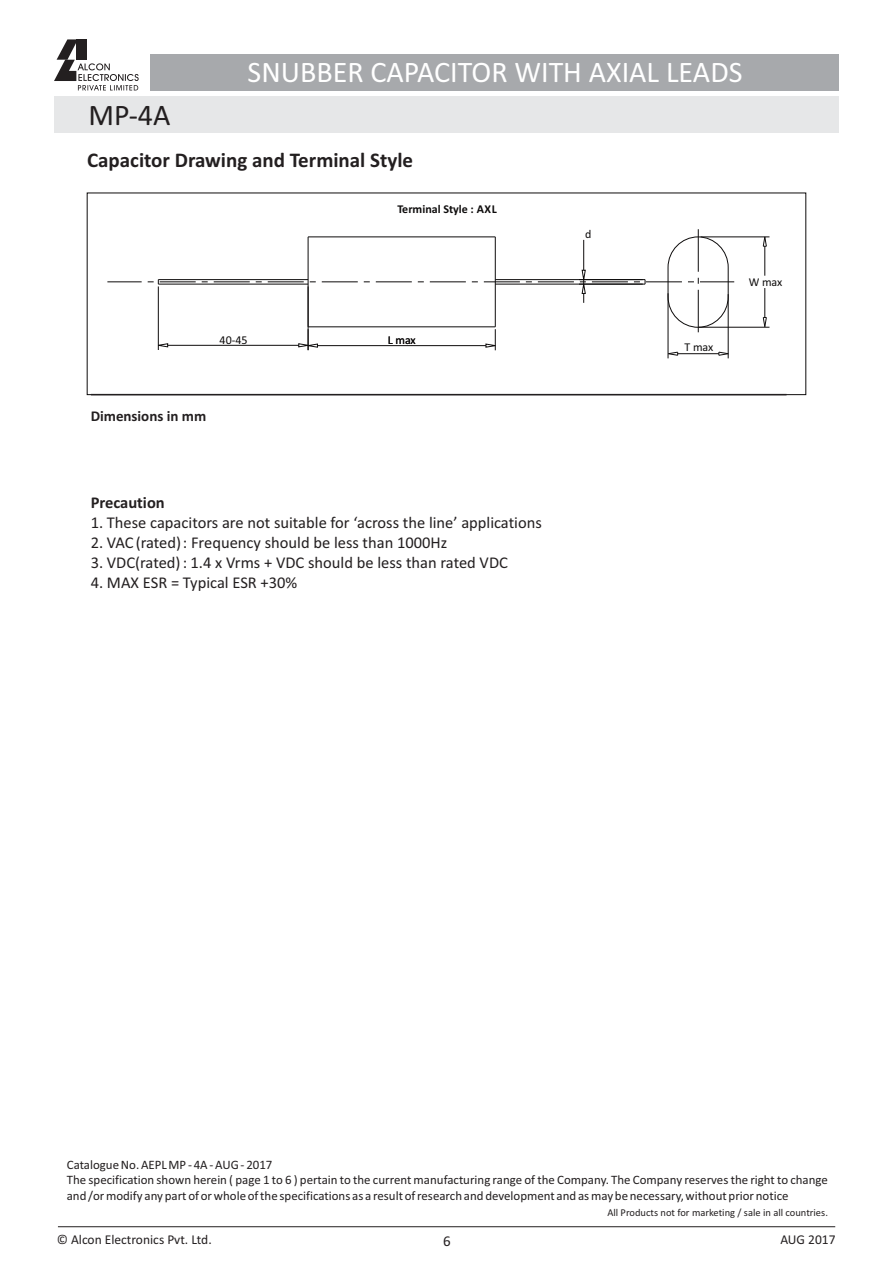
<style>
.page{position:relative;width:893px;height:1263px;background:#fff}
.page>*{position:absolute;margin:0;border:0;box-sizing:border-box;transform-origin:0 0}
.t1{font:30px "Calibri";color:#fff}
.t2{font:30px "Calibri";color:#231f20}
.t3{font:700 21px "Calibri";color:#231f20}
.t4{font:16.5px "Calibri";color:#231f20}
.t5{font:700 16.5px "Calibri";color:#231f20}
.t6{font:700 15px "Calibri";color:#231f20}
.t7{font:15px "Calibri";color:#231f20}
.t8{font:13.5px "Calibri";color:#231f20}
.t9{font:12.9px/15.8px "Calibri";color:#231f20}
.t10{font:12px "Calibri";color:#0e0c0c}
.t11{font:700 12px "Calibri";color:#0e0c0c}
.t12{font:10.5px "Calibri";color:#231f20}
</style>
<div class="page">
<hr style="left:107px;top:281px;width:35px;height:1px;background:#0e0c0c">
<hr style="left:160px;top:281px;width:36px;height:1px;background:#0e0c0c">
<hr style="left:214px;top:281px;width:36px;height:1px;background:#0e0c0c">
<hr style="left:268px;top:281px;width:36px;height:1px;background:#0e0c0c">
<hr style="left:322px;top:281px;width:36px;height:1px;background:#0e0c0c">
<hr style="left:376px;top:281px;width:36px;height:1px;background:#0e0c0c">
<hr style="left:430px;top:281px;width:36px;height:1px;background:#0e0c0c">
<hr style="left:484px;top:281px;width:36px;height:1px;background:#0e0c0c">
<hr style="left:538px;top:281px;width:36px;height:1px;background:#0e0c0c">
<hr style="left:592px;top:281px;width:36px;height:1px;background:#0e0c0c">
<hr style="left:646px;top:281px;width:36px;height:1px;background:#0e0c0c">
<hr style="left:700px;top:281px;width:34px;height:1px;background:#0e0c0c">
<hr style="left:308px;top:236px;width:187px;height:1px;background:#0e0c0c">
<hr style="left:308px;top:326px;width:187px;height:1px;background:#0e0c0c">
<hr style="left:158px;top:284px;width:150px;height:1px;background:#0e0c0c">
<hr style="left:158px;top:279px;width:150px;height:1px;background:#0e0c0c">
<svg style="left:148px;top:280px;width:11px;height:4px"></svg>
<hr style="left:308px;top:237px;width:1px;height:90px;background:#0e0c0c">
<hr style="left:495px;top:284px;width:150px;height:1px;background:#0e0c0c">
<hr style="left:495px;top:279px;width:150px;height:1px;background:#0e0c0c">
<hr style="left:495px;top:237px;width:1px;height:90px;background:#0e0c0c">
<svg style="left:634px;top:280px;width:12px;height:4px"></svg>
<hr style="left:701px;top:236px;width:68px;height:1px;background:#0e0c0c">
<hr style="left:699px;top:327px;width:70px;height:1px;background:#0e0c0c">
<hr style="left:764px;top:246px;width:1px;height:30px;background:#0e0c0c">
<svg style="left:762px;top:236px;width:5px;height:11px"></svg>
<svg style="left:762px;top:288px;width:5px;height:40px"></svg>
<hr style="left:698px;top:229px;width:1px;height:43px;background:#0e0c0c">
<svg style="left:688px;top:278px;width:11px;height:6px"></svg>
<hr style="left:698px;top:290px;width:1px;height:42px;background:#0e0c0c">
<hr style="left:668px;top:293px;width:1px;height:65px;background:#0e0c0c">
<hr style="left:728px;top:294px;width:1px;height:64px;background:#0e0c0c">
<hr style="left:678px;top:353px;width:41px;height:1px;background:#0e0c0c">
<svg style="left:667px;top:351px;width:11px;height:5px"></svg>
<svg style="left:718px;top:351px;width:11px;height:5px"></svg>
<hr style="left:158px;top:286px;width:1px;height:64px;background:#0e0c0c">
<hr style="left:308px;top:286px;width:1px;height:64px;background:#0e0c0c">
<hr style="left:168px;top:345px;width:131px;height:1px;background:#0e0c0c">
<svg style="left:157px;top:343px;width:12px;height:5px"></svg>
<hr style="left:317px;top:345px;width:169px;height:1px;background:#0e0c0c">
<svg style="left:298px;top:329px;width:20px;height:21px"></svg>
<svg style="left:485px;top:329px;width:11px;height:21px"></svg>
<hr style="left:583px;top:240px;width:1px;height:30px;background:#0e0c0c">
<svg style="left:580px;top:269px;width:6px;height:34px"></svg>
<div style="left:668px;top:237px;width:60px;height:91px;border:1px solid #0e0c0c;border-radius:30px"></div>
<div style="left:54px;top:97px;width:785px;height:36px;background:#e6e7e8"></div>
<div style="left:150px;top:54px;width:689px;height:36px;background:#a7a9ac"></div>
<svg style="left:54px;top:39px;width:85px;height:51px"></svg>
<hr style="left:91px;top:394px;width:696px;height:1px;background:#231f20">
<hr style="left:58px;top:1226px;width:777px;height:1px;background:#231f20">
<h1 class="t2" style="left:88px;top:102px;width:84px">MP-4A</h1>
<h1 class="t1" style="left:248px;top:59px;width:496px">SNUBBER CAPACITOR WITH AXIAL LEADS</h1>
<h2 class="t3" style="left:87px;top:151px;width:327px">Capacitor Drawing and Terminal Style</h2>
<p class="t10" style="left:220px;top:335px;width:30px">40-45</p>
<p class="t6" style="left:91px;top:409px;width:117px">Dimensions in mm</p>
<p class="t11" style="left:397px;top:204px;width:101px">Terminal Style : AXL</p>
<p class="t10" style="left:388px;top:335px;width:30px">L max</p>
<p class="t5" style="left:91px;top:495px;width:76px">Precaution</p>
<p class="t4" style="left:91px;top:515px;width:453px">1. These capacitors are not suitable for ‘across the line’ applications</p>
<p class="t4" style="left:91px;top:535px;width:358px">2. VAC(rated) : Frequency should be less than 1000Hz</p>
<p class="t4" style="left:91px;top:556px;width:419px">3. VDC(rated) : 1.4 x Vrms + VDC should be less than rated VDC</p>
<p class="t4" style="left:91px;top:576px;width:208px">4. MAX ESR = Typical ESR +30%</p>
<p class="t10" style="left:585px;top:229px;width:8px">d</p>
<p class="t10" style="left:684px;top:342px;width:30px">T max</p>
<p class="t10" style="left:749px;top:276px;width:35px">W max</p>
<p class="t9" style="left:67px;top:1157px;width:763px">Catalogue No. AEPLMP - 4A - AUG - 2017<br>The specification shown herein ( page 1 to 6 ) pertain to the current manufacturing range of the Company. The Company reserves the right to change and /or modify any part of or whole of the specifications as a result of research and development and as may be necessary, without prior notice</p>
<p class="t12" style="left:607px;top:1208px;width:222px">All Products not for marketing / sale in all countries.</p>
<p class="t8" style="left:57px;top:1233px;width:156px">© Alcon Electronics Pvt. Ltd.</p>
<p class="t8" style="left:780px;top:1233px;width:57px">AUG 2017</p>
<p class="t7" style="left:443px;top:1235px;width:9px">6</p>
</div>
